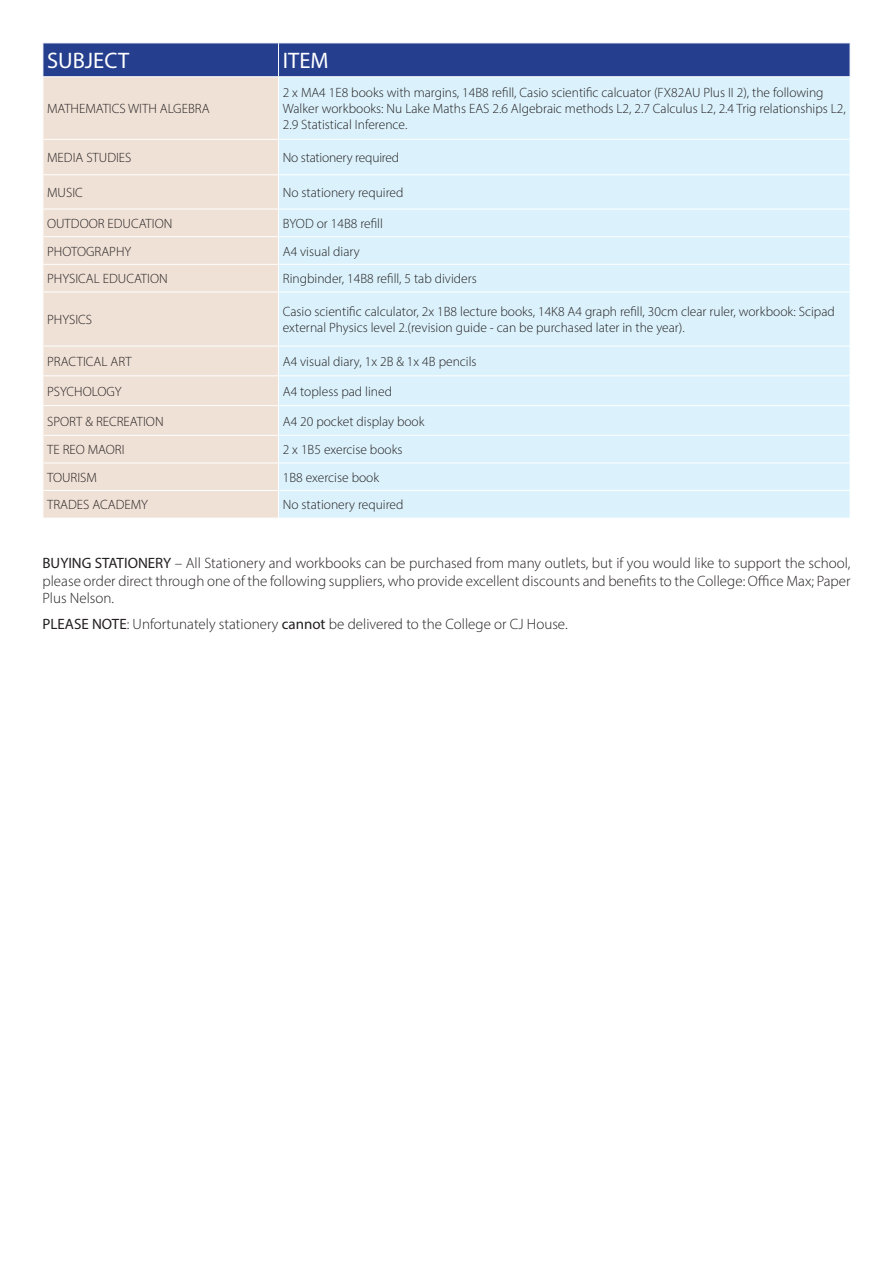
<style>
.page{position:relative;width:893px;height:1263px;background:#fff}
.page>*{position:absolute;margin:0;border:0;box-sizing:border-box;transform-origin:0 0}
.Table_text{font:22.5px "Myriad Pro";color:#fff}
.t1{font:300 15px/17.2px "Myriad Pro";color:#231f20;text-align:justify}
.Table_text-2{font:300 13.5px/16.2px "Myriad Pro";color:#231f20}
.s1{font-weight:400}
</style>
<div class="page">
<div style="left:44px;top:44px;width:806px;height:32px;background:#253f8e"></div>
<div style="left:44px;top:77px;width:234px;height:441px;background:#efe1d6"></div>
<div style="left:279px;top:77px;width:571px;height:441px;background:#dbf2fc"></div>
<hr style="left:278px;top:43px;width:1px;height:33px;background:#fff">
<hr style="left:43px;top:139px;width:236px;height:1px;background:#fff">
<hr style="left:279px;top:139px;width:571px;height:1px;background:#fff">
<hr style="left:43px;top:174px;width:236px;height:1px;background:#fff">
<hr style="left:279px;top:174px;width:571px;height:1px;background:#fff">
<hr style="left:43px;top:209px;width:236px;height:1px;background:#fff">
<hr style="left:279px;top:209px;width:571px;height:1px;background:#fff">
<hr style="left:43px;top:236px;width:236px;height:1px;background:#fff">
<hr style="left:279px;top:236px;width:571px;height:1px;background:#fff">
<hr style="left:43px;top:264px;width:236px;height:1px;background:#fff">
<svg style="left:43px;top:209px;width:1px;height:83px"></svg>
<hr style="left:279px;top:264px;width:571px;height:1px;background:#fff">
<hr style="left:43px;top:292px;width:236px;height:1px;background:#fff">
<hr style="left:279px;top:292px;width:571px;height:1px;background:#fff">
<hr style="left:43px;top:346px;width:236px;height:1px;background:#fff">
<hr style="left:279px;top:346px;width:571px;height:1px;background:#fff">
<hr style="left:43px;top:375px;width:236px;height:1px;background:#fff">
<hr style="left:279px;top:375px;width:571px;height:1px;background:#fff">
<hr style="left:43px;top:405px;width:236px;height:1px;background:#fff">
<hr style="left:279px;top:405px;width:571px;height:1px;background:#fff">
<hr style="left:43px;top:435px;width:236px;height:1px;background:#fff">
<hr style="left:279px;top:435px;width:571px;height:1px;background:#fff">
<hr style="left:43px;top:463px;width:236px;height:1px;background:#fff">
<hr style="left:279px;top:463px;width:571px;height:1px;background:#fff">
<hr style="left:43px;top:490px;width:236px;height:1px;background:#fff">
<svg style="left:43px;top:346px;width:1px;height:172px"></svg>
<hr style="left:279px;top:490px;width:571px;height:1px;background:#fff">
<p class="Table_text" style="left:47px;top:47px;width:84px">SUBJECT</p>
<p class="Table_text" style="left:283px;top:47px;width:47px">ITEM</p>
<p class="Table_text-2" style="left:47px;top:100px;width:164px">MATHEMATICS WITH ALGEBRA</p>
<p class="Table_text-2" style="left:283px;top:84px;width:565px">2 x MA4 1E8 books with margins, 14B8 refill, Casio scientific calcuator (FX82AU Plus II 2), the following<br>Walker workbooks: Nu Lake Maths EAS 2.6 Algebraic methods L2, 2.7 Calculus L2, 2.4 Trig relationships L2,<br>2.9 Statistical Inference.</p>
<p class="Table_text-2" style="left:47px;top:149px;width:86px">MEDIA STUDIES</p>
<p class="Table_text-2" style="left:283px;top:149px;width:118px">No stationery required</p>
<p class="Table_text-2" style="left:47px;top:184px;width:37px">MUSIC</p>
<p class="Table_text-2" style="left:283px;top:184px;width:122px">No stationery required</p>
<p class="Table_text-2" style="left:47px;top:215px;width:127px">OUTDOOR EDUCATION</p>
<p class="Table_text-2" style="left:283px;top:215px;width:102px">BYOD or 14B8 refill</p>
<p class="Table_text-2" style="left:47px;top:243px;width:86px">PHOTOGRAPHY</p>
<p class="Table_text-2" style="left:283px;top:243px;width:79px">A4 visual diary</p>
<p class="Table_text-2" style="left:47px;top:270px;width:122px">PHYSICAL EDUCATION</p>
<p class="Table_text-2" style="left:283px;top:270px;width:196px">Ringbinder, 14B8 refill, 5 tab dividers</p>
<p class="Table_text-2" style="left:47px;top:311px;width:47px">PHYSICS</p>
<p class="Table_text-2" style="left:283px;top:303px;width:554px">Casio scientific calculator, 2x 1B8 lecture books, 14K8 A4 graph refill, 30cm clear ruler, workbook: Scipad external Physics level 2.(revision guide - can be purchased later in the year).</p>
<p class="Table_text-2" style="left:47px;top:353px;width:86px">PRACTICAL ART</p>
<p class="Table_text-2" style="left:283px;top:353px;width:195px">A4 visual diary, 1x 2B &amp; 1x 4B pencils</p>
<p class="Table_text-2" style="left:47px;top:383px;width:76px">PSYCHOLOGY</p>
<p class="Table_text-2" style="left:283px;top:383px;width:111px">A4 topless pad lined</p>
<p class="Table_text-2" style="left:47px;top:413px;width:118px">SPORT &amp; RECREATION</p>
<p class="Table_text-2" style="left:283px;top:413px;width:143px">A4 20 pocket display book</p>
<p class="Table_text-2" style="left:47px;top:441px;width:79px">TE REO MAORI</p>
<p class="Table_text-2" style="left:283px;top:441px;width:121px">2 x 1B5 exercise books</p>
<p class="Table_text-2" style="left:47px;top:469px;width:51px">TOURISM</p>
<p class="Table_text-2" style="left:283px;top:469px;width:98px">1B8 exercise book</p>
<p class="Table_text-2" style="left:47px;top:497px;width:102px">TRADES ACADEMY</p>
<p class="Table_text-2" style="left:283px;top:497px;width:122px">No stationery required</p>
<p class="t1" style="left:43px;top:554px;width:809px"><span class="s1">BUYING STATIONERY</span> – All Stationery and workbooks can be purchased from many outlets, but if you would like to support the school, please order direct through one of the following suppliers, who provide excellent discounts and benefits to the College: Office Max; Paper Plus Nelson.</p>
<p class="t1" style="left:43px;top:615px;width:527px"><span class="s1">PLEASE NOTE</span>: Unfortunately stationery <span class="s1">cannot</span> be delivered to the College or CJ House.</p>
</div>
